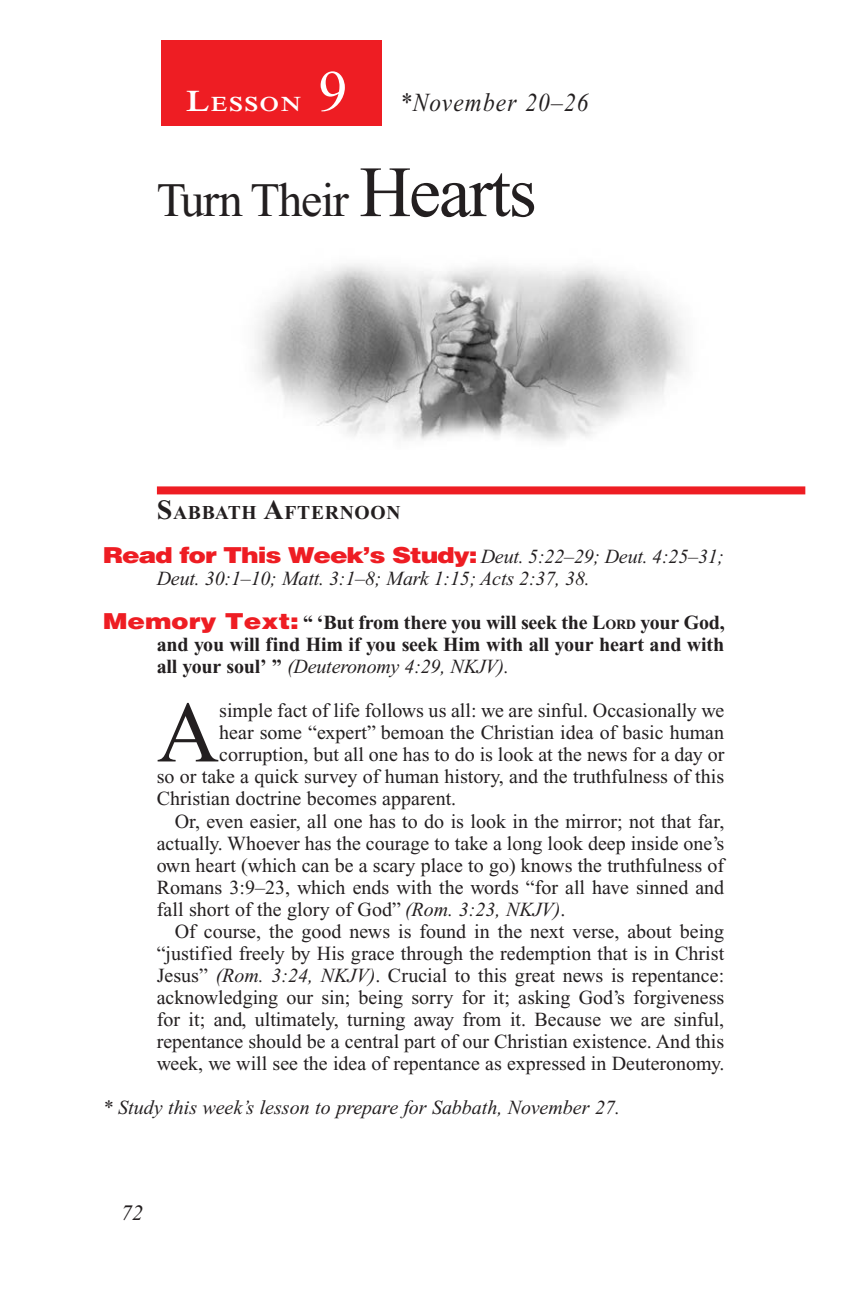
<style>
.page{position:relative;width:863px;height:1304px;background:#fff}
.page>*{position:absolute;margin:0;border:0;box-sizing:border-box;transform-origin:0 0}
.Body_Drop_Cap{font:86.4px "Times New Roman PS Std";color:#231f20}
.Lesson_Number{font:58px "Times New Roman PS Std";color:#fff}
.Lesson_Head_SA{font:48px "Times New Roman PS Std";color:#231f20}
.Lesson_Dates{font:italic 26px "Times New Roman PS Std";letter-spacing:.05em;color:#231f20;scale:.9 1}
.t1{font:italic 22px "Times New Roman PS Std";color:#231f20}
.Lesson_Start_Head{font:600 21px "Times NRMT Std";letter-spacing:.07em;color:#fff;scale:1.1 1}
.Body{font:20px/22px "Times New Roman PS Std";color:#231f20;text-align:justify}
.Body_Drop_Cap-2{font:20px "Times New Roman PS Std";color:#231f20}
.Question{font:italic 20px/22px "Times New Roman PS Std";letter-spacing:-.01em;color:#231f20}
.Question-2{font:700 20px/22px "Times New Roman PS Std";letter-spacing:-.01em;color:#231f20;text-align:justify}
.Sabbath_Afternoon_He{font:700 19.6px "Times New Roman PS Std";letter-spacing:.035em;color:#231f20}
.s1{font-size:30px}
.s2{font-size:72px}
.s3{font-size:28px}
.s4{font-family:"Helvetica LT Std";font-weight:900;font-style:normal;font-size:22px;color:#ee1d23}
.s5{font-family:"Helvetica LT Std";font-weight:900;font-size:22px;color:#ee1d23}
.s6{font-style:inherit}
.s7{font-size:14px}
.s8{font-weight:400;font-style:italic}
.s9{font-style:italic}
</style>
<div class="page">
<div style="left:157px;top:486px;width:648px;height:8px;background:#ee1d23"></div>
<div style="left:162px;top:40px;width:220px;height:85px;background:#ee1d23"></div>
<img style="left:255px;top:264px;width:431px;height:177px">
<p class="Lesson_Number" style="left:318px;top:60px;width:30px">9</p>
<p class="Lesson_Start_Head" style="left:186px;top:91px;width:106px"><span class="s1">L</span>ESSON</p>
<p class="Lesson_Dates" style="left:400px;top:88px;width:211px">*November 20–26</p>
<p class="Lesson_Head_SA" style="left:157px;top:174px;width:381px">Turn Their <span class="s2">Hearts</span></p>
<p class="Sabbath_Afternoon_He" style="left:157px;top:502px;width:245px"><span class="s3">S</span>ABBATH <span class="s3">A</span>FTERNOON</p>
<p class="Question" style="left:157px;top:545px;width:569px;text-indent:-54px"><span class="s4">Read for This Week’s Study:</span> Deut. 5:22–29; Deut. 4:25–31;<br>Deut. 30:1–10; Matt. 3:1–8; Mark 1:15; Acts 2:37, 38.</p>
<p class="Question-2" style="left:157px;top:611px;width:569px;text-indent:-54px"><span class="s5">Memory Text:</span> “ ‘But from there you will seek the <span class="s6">L</span><span class="s7">ORD</span> your God, and you will find Him if you seek Him with all your heart and with all your soul’ ” <span class="s8">(Deuteronomy 4:29, NKJV).</span></p>
<p class="Body_Drop_Cap" style="left:157px;top:685px;width:64px">A</p>
<p class="Body_Drop_Cap-2" style="left:219px;top:699px;width:506px">simple fact of life follows us all: we are sinful. Occasionally we</p>
<p class="Body_Drop_Cap-2" style="left:219px;top:721px;width:506px">hear some “expert” bemoan the Christian idea of basic human</p>
<p class="Body_Drop_Cap-2" style="left:219px;top:743px;width:506px">corruption, but all one has to do is look at the news for a day or</p>
<p class="Body_Drop_Cap-2" style="left:157px;top:765px;width:568px">so or take a quick survey of human history, and the truthfulness of this</p>
<p class="Body_Drop_Cap-2" style="left:157px;top:787px;width:301px">Christian doctrine becomes apparent.</p>
<p class="Body" style="left:157px;top:809px;width:569px;text-indent:18px">Or, even easier, all one has to do is look in the mirror; not that far, actually. Whoever has the courage to take a long look deep inside one’s own heart (which can be a scary place to go) knows the truthfulness of Romans 3:9–23, which ends with the words “for all have sinned and fall short of the glory of God” <span class="s9">(Rom. 3:23, NKJV)</span>.</p>
<p class="Body" style="left:157px;top:919px;width:569px;text-indent:18px">Of course, the good news is found in the next verse, about being “justified freely by His grace through the redemption that is in Christ Jesus” <span class="s9">(Rom. 3:24, NKJV)</span>. Crucial to this great news is repentance: acknowledging our sin; being sorry for it; asking God’s forgiveness for it; and, ultimately, turning away from it. Because we are sinful, repentance should be a central part of our Christian existence. And this week, we will see the idea of repentance as expressed in Deuteronomy.</p>
<p class="Question" style="left:103px;top:1095px;width:518px">* Study this week’s lesson to prepare for Sabbath, November 27.</p>
<p class="t1" style="left:121px;top:1200px;width:23px">72</p>
</div>
